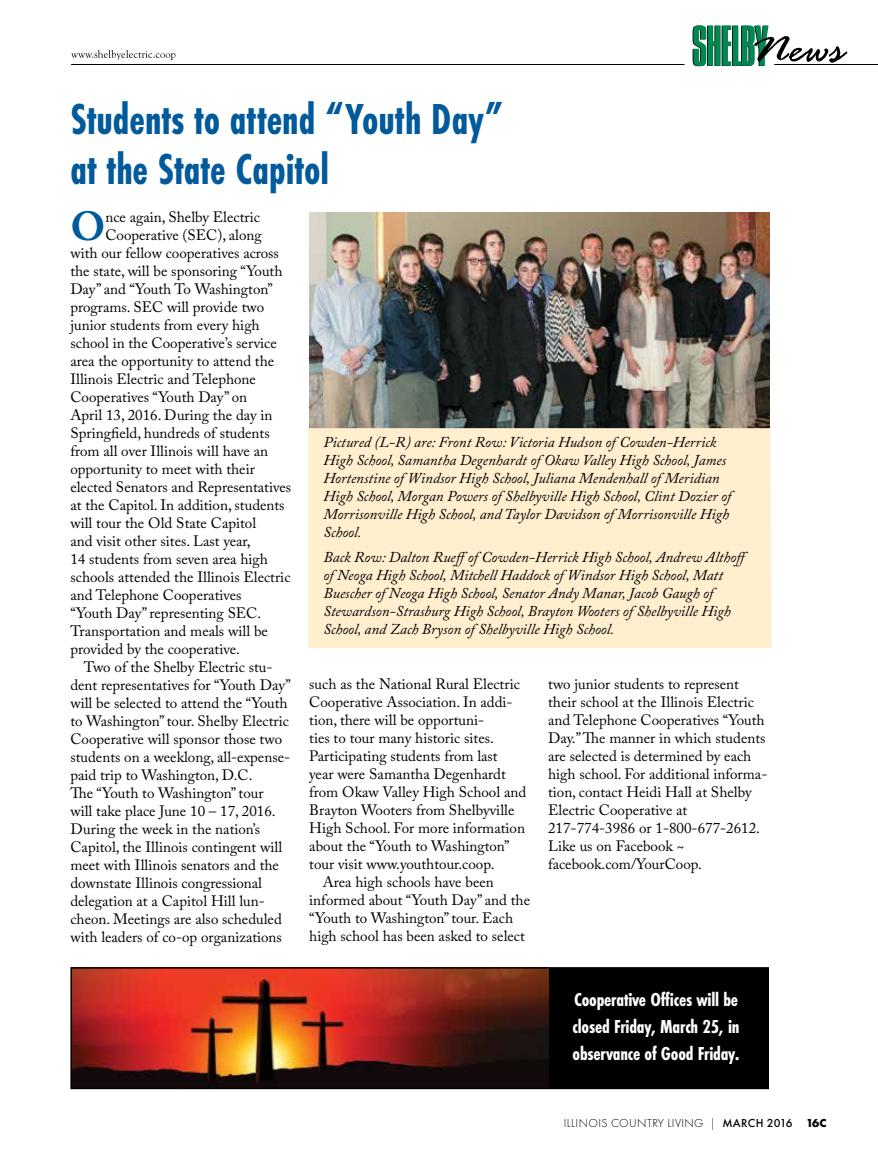
<style>
.page{position:relative;width:878px;height:1161px;background:#fff}
.page>*{position:absolute;margin:0;border:0;box-sizing:border-box;transform-origin:0 0}
.t1{font:700 45px/49.5px "Futura PT Cond";color:#005a9c;scale:.93 1}
.t2{font:700 40.35px "Adobe Caslon Pro";color:#005a9c}
.t3{font:700 19.5px/27px "Futura PT Cond";letter-spacing:-.01em;color:#fff;text-align:justify}
.t4{font:15px/18px "Adobe Caslon Pro";color:#000}
.t5{font:italic 15px/18px "Adobe Caslon Pro";color:#000}
.t6{font:300 12px "Futura PT";letter-spacing:.03em;color:#000}
.s1{font-weight:500}
.s2{font-weight:700}
</style>
<div class="page">
<hr style="left:71px;top:64px;width:613px;height:1px;background:#000">
<svg style="left:692px;top:25px;width:155px;height:41px"></svg>
<hr style="left:774px;top:64px;width:104px;height:1px;background:#000">
<svg style="left:71px;top:50px;width:104px;height:10px"></svg>
<img style="left:309px;top:212px;width:460px;height:216px">
<div style="left:308px;top:428px;width:463px;height:220px;background:#ffefcf"></div>
<div style="left:71px;top:968px;width:697px;height:120px;background:#000"></div>
<img style="left:73px;top:970px;width:475px;height:116px">
<div style="left:70px;top:967px;width:699px;height:122px;border:2px solid #000"></div>
<h1 class="t1" style="left:70px;top:95px;width:467px">Students to attend “Youth Day” at the State Capitol</h1>
<h2 class="t2" style="left:70px;top:202px;width:36px">O</h2>
<p class="t4" style="left:105px;top:208px;width:156px">nce again, Shelby Electric</p>
<p class="t4" style="left:105px;top:226px;width:158px">Cooperative (SEC), along</p>
<p class="t4" style="left:70px;top:244px;width:210px">with our fellow cooperatives across</p>
<p class="t4" style="left:70px;top:262px;width:213px">the state, will be sponsoring “Youth</p>
<p class="t4" style="left:70px;top:280px;width:204px">Day” and “Youth To Washington”</p>
<p class="t4" style="left:70px;top:298px;width:195px">programs. SEC will provide two</p>
<p class="t4" style="left:70px;top:316px;width:191px">junior students from every high</p>
<p class="t4" style="left:70px;top:334px;width:208px">school in the Cooperative’s service</p>
<p class="t4" style="left:70px;top:352px;width:205px">area the opportunity to attend the</p>
<p class="t4" style="left:70px;top:370px;width:187px">Illinois Electric and Telephone</p>
<p class="t4" style="left:70px;top:388px;width:178px">Cooperatives “Youth Day” on</p>
<p class="t4" style="left:70px;top:406px;width:204px">April 13, 2016. During the day in</p>
<p class="t4" style="left:70px;top:424px;width:201px">Springfield, hundreds of students</p>
<p class="t4" style="left:70px;top:442px;width:199px">from all over Illinois will have an</p>
<p class="t4" style="left:70px;top:460px;width:186px">opportunity to meet with their</p>
<p class="t4" style="left:70px;top:478px;width:222px">elected Senators and Representatives</p>
<p class="t4" style="left:70px;top:496px;width:216px">at the Capitol. In addition, students</p>
<p class="t4" style="left:70px;top:514px;width:187px">will tour the Old State Capitol</p>
<p class="t4" style="left:70px;top:532px;width:182px">and visit other sites. Last year,</p>
<p class="t4" style="left:70px;top:550px;width:199px">14 students from seven area high</p>
<p class="t4" style="left:70px;top:568px;width:221px">schools attended the Illinois Electric</p>
<p class="t4" style="left:70px;top:586px;width:173px">and Telephone Cooperatives</p>
<p class="t4" style="left:70px;top:604px;width:192px">“Youth Day” representing SEC.</p>
<p class="t4" style="left:70px;top:622px;width:199px">Transportation and meals will be</p>
<p class="t4" style="left:70px;top:640px;width:171px">provided by the cooperative.</p>
<p class="t4" style="left:84px;top:658px;width:190px">Two of the Shelby Electric stu-</p>
<p class="t4" style="left:70px;top:676px;width:222px">dent representatives for “Youth Day”</p>
<p class="t4" style="left:70px;top:694px;width:219px">will be selected to attend the “Youth</p>
<p class="t4" style="left:70px;top:712px;width:220px">to Washington” tour. Shelby Electric</p>
<p class="t4" style="left:70px;top:730px;width:213px">Cooperative will sponsor those two</p>
<p class="t4" style="left:70px;top:748px;width:221px">students on a weeklong, all-expense-</p>
<p class="t4" style="left:70px;top:766px;width:184px">paid trip to Washington, D.C.</p>
<p class="t4" style="left:70px;top:784px;width:195px">The “Youth to Washington” tour</p>
<p class="t4" style="left:70px;top:802px;width:207px">will take place June 10 – 17, 2016.</p>
<p class="t4" style="left:70px;top:820px;width:191px">During the week in the nation’s</p>
<p class="t4" style="left:70px;top:838px;width:213px">Capitol, the Illinois contingent will</p>
<p class="t4" style="left:70px;top:856px;width:210px">meet with Illinois senators and the</p>
<p class="t4" style="left:70px;top:874px;width:193px">downstate Illinois congressional</p>
<p class="t4" style="left:70px;top:892px;width:196px">delegation at a Capitol Hill lun-</p>
<p class="t4" style="left:70px;top:910px;width:213px">cheon. Meetings are also scheduled</p>
<p class="t4" style="left:70px;top:928px;width:213px">with leaders of co-op organizations</p>
<p class="t5" style="left:323px;top:433px;width:409px">Pictured (L-R) are: Front Row: Victoria Hudson of Cowden-Herrick High School, Samantha Degenhardt of Okaw Valley High School, James Hortenstine of Windsor High School, Juliana Mendenhall of Meridian High School, Morgan Powers of Shelbyville High School, Clint Dozier of Morrisonville High School, and Taylor Davidson of Morrisonville High School.</p>
<p class="t5" style="left:323px;top:548px;width:429px">Back Row: Dalton Rueffof Cowden-Herrick High School, Andrew Althoff of Neoga High School, Mitchell Haddock of Windsor High School, Matt Buescher of Neoga High School, Senator Andy Manar, Jacob Gaugh of Stewardson-Strasburg High School, Brayton Wooters of Shelbyville High School, and Zach Bryson of Shelbyville High School.</p>
<p class="t4" style="left:309px;top:675px;width:212px">such as the National Rural Electric</p>
<p class="t4" style="left:309px;top:693px;width:205px">Cooperative Association. In addi-</p>
<p class="t4" style="left:309px;top:711px;width:176px">tion, there will be opportuni-</p>
<p class="t4" style="left:309px;top:729px;width:186px">ties to tour many historic sites.</p>
<p class="t4" style="left:309px;top:747px;width:190px">Participating students from last</p>
<p class="t4" style="left:309px;top:765px;width:198px">year were Samantha Degenhardt</p>
<p class="t4" style="left:309px;top:783px;width:218px">from Okaw Valley High School and</p>
<p class="t4" style="left:309px;top:801px;width:207px">Brayton Wooters from Shelbyville</p>
<p class="t4" style="left:309px;top:819px;width:217px">High School. For more information</p>
<p class="t4" style="left:309px;top:837px;width:202px">about the “Youth to Washington”</p>
<p class="t4" style="left:309px;top:855px;width:187px">tour visit www.youthtour.coop.</p>
<p class="t4" style="left:323px;top:873px;width:172px">Area high schools have been</p>
<p class="t4" style="left:309px;top:891px;width:222px">informed about “Youth Day” and the</p>
<p class="t4" style="left:309px;top:909px;width:205px">“Youth to Washington” tour. Each</p>
<p class="t4" style="left:309px;top:927px;width:217px">high school has been asked to select</p>
<p class="t4" style="left:548px;top:675px;width:221px">two junior students to represent their school at the Illinois Electric and Telephone Cooperatives “Youth<br>Day.” The manner in which students are selected is determined by each high school. For additional informa&shy;tion, contact Heidi Hall at Shelby<br>Electric Cooperative at<br>217-774-3986 or 1-800-677-2612.<br>Like us on Facebook ~ facebook.com/YourCoop.</p>
<h3 class="t3" style="left:572px;top:986px;width:169px">Cooperative Offices will be closed Friday, March 25, in observance of Good Friday.</h3>
<p class="t6" style="left:564px;top:1117px;width:262px">ILLINOIS COUNTRY LIVING | <span class="s1">MARCH 2016</span> <span class="s2">16c</span></p>
</div>
